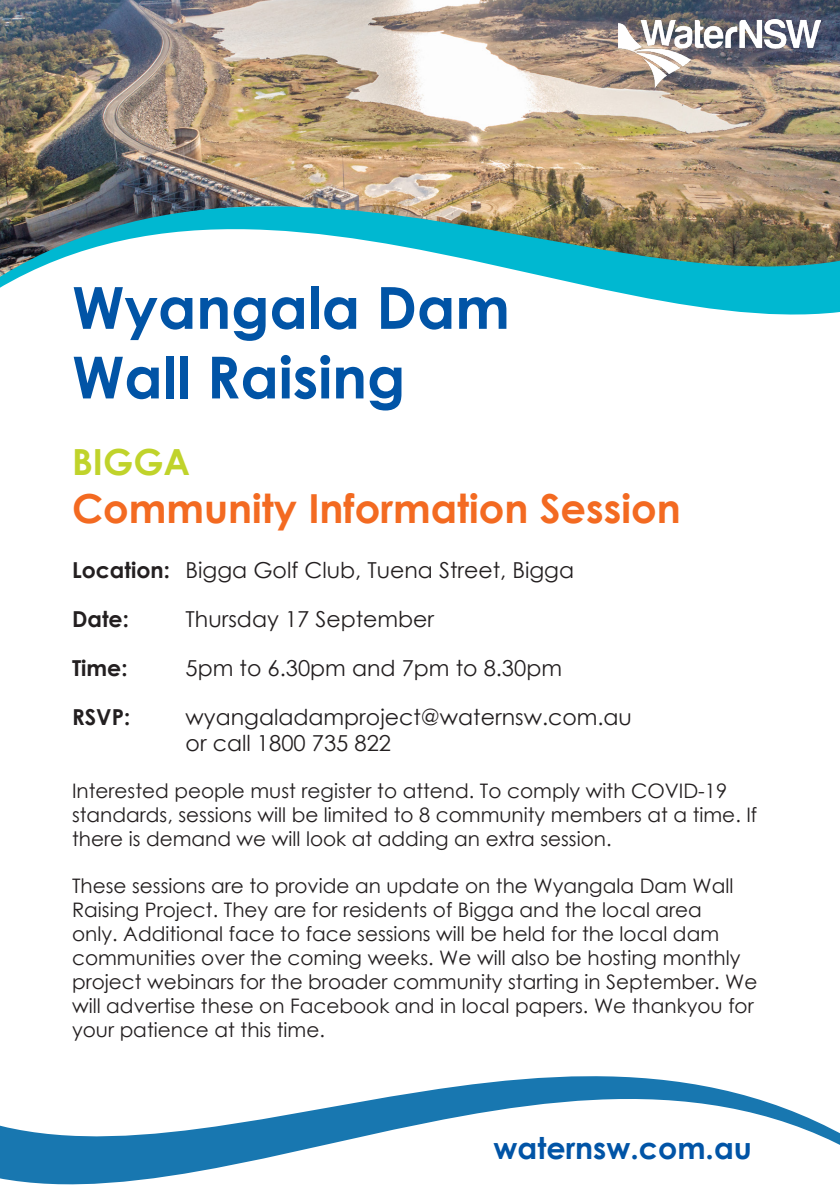
<style>
.page{position:relative;width:840px;height:1191px;background:#fff}
.page>*{position:absolute;margin:0;border:0;box-sizing:border-box;transform-origin:0 0}
.t1{font:700 58px "Century Gothic";color:#0154a6}
.t2{font:700 40px "Century Gothic";color:#f36a21}
.t3{font:700 36px "Century Gothic";color:#c0d32b}
.t4{font:700 30px "Century Gothic";color:#0154a6}
.t5{font:22px/26.4px "Century Gothic";color:#231f20}
.t6{font:700 22px "Century Gothic";color:#231f20}
.t7{font:20px/24px "Century Gothic";color:#231f20}
.s1{font-weight:700}
</style>
<div class="page">
<img style="left:0;top:0;width:839px;height:44px">
<img style="left:0;top:44px;width:839px;height:271px">
<svg style="left:0;top:1076px;width:839px;height:109px"></svg>
<img style="left:618px;top:20px;width:201px;height:68px">
<p class="t1" style="left:72px;top:264px;width:439px">Wyangala Dam</p>
<p class="t1" style="left:72px;top:333px;width:334px">Wall Raising</p>
<p class="t3" style="left:72px;top:434px;width:120px">BIGGA</p>
<p class="t2" style="left:72px;top:478px;width:609px">Community Information Session</p>
<p class="t5" style="left:72px;top:556px;width:503px"><span class="s1">Location:</span> Bigga Golf Club, Tuena Street, Bigga</p>
<p class="t6" style="left:72px;top:602px;width:58px">Date:</p>
<p class="t5" style="left:185px;top:605px;width:250px">Thursday 17 September</p>
<p class="t6" style="left:72px;top:651px;width:57px">Time:</p>
<p class="t5" style="left:185px;top:654px;width:378px">5pm to 6.30pm and 7pm to 8.30pm</p>
<p class="t6" style="left:72px;top:700px;width:60px">RSVP:</p>
<p class="t5" style="left:185px;top:703px;width:447px">wyangaladamproject@waternsw.com.au or call 1800 735 822</p>
<p class="t7" style="left:72px;top:778px;width:686px">Interested people must register to attend. To comply with COVID-19 standards, sessions will be limited to 8 community members at a time. If there is demand we will look at adding an extra session.</p>
<p class="t7" style="left:72px;top:873px;width:686px">These sessions are to provide an update on the Wyangala Dam Wall Raising Project. They are for residents of Bigga and the local area<br>only. Additional face to face sessions will be held for the local dam communities over the coming weeks. We will also be hosting monthly project webinars for the broader community starting in September. We will advertise these on Facebook and in local papers. We thankyou for your patience at this time.</p>
<p class="t4" style="left:493px;top:1125px;width:260px">waternsw.com.au</p>
</div>
